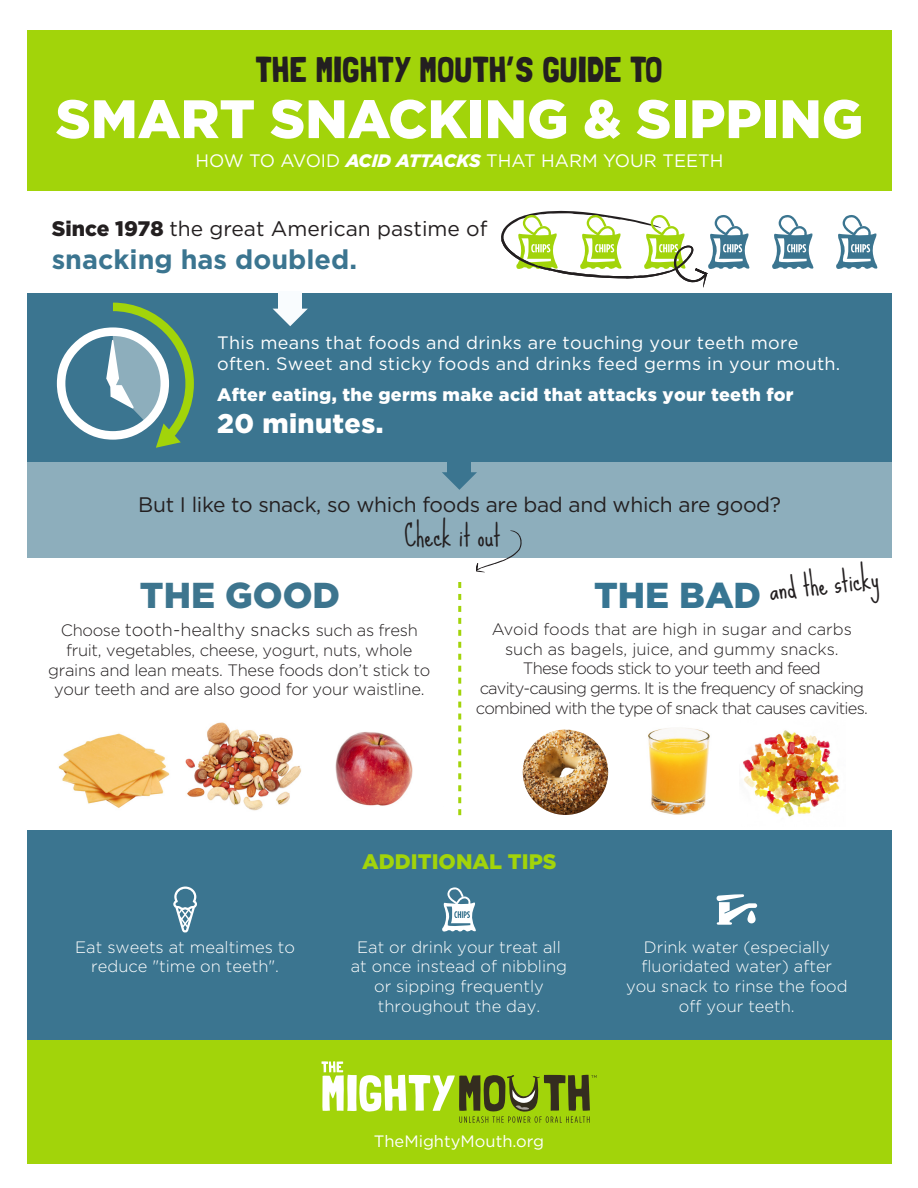
<style>
.page{position:relative;width:918px;height:1188px;background:#fff}
.page>*{position:absolute;margin:0;border:0;box-sizing:border-box;transform-origin:0 0}
.t1{font:900 54px "Gotham HTF";color:#fff}
.t2{font:36px "Londrina Solid";color:#231f20}
.t3{font:900 36px "Gotham HTF";color:#3d758e}
.t4{font:900 36px "Gotham HTF";color:#377592}
.t5{font:700 27px "Gotham HTF";color:#3b7590}
.t6{font:900 27px "Gotham HTF";letter-spacing:.015em;color:#fff}
.t7{font:25.5px "Sue Ellen Francisco";color:#231f20}
.t8{font:21px "Gotham HTF";letter-spacing:-.015em;color:#231f20}
.t9{font:900 21px "Gotham HTF";color:#a2d40a}
.t10{font:18px/21px "Gotham HTF";letter-spacing:.015em;color:#fff}
.t11{font:900 18px "Gotham HTF";letter-spacing:.015em;color:#fff}
.t12{font:300 18px "Gotham HTF";color:#231f20}
.t13{font:300 16.5px/19.8px "Gotham HTF";color:#fff;text-align:center}
.t14{font:300 16.5px/19.8px "Gotham HTF";letter-spacing:-.05em;color:#231f20;text-align:center}
.t15{font:300 16.5px/19.8px "Gotham HTF";letter-spacing:-.02em;color:#231f20;text-align:center}
.t16{font:16.5px "Gotham HTF";color:#fff}
.s1{font-weight:900;font-style:italic}
.s2{font-weight:900}
.s3{font-size:16.5px}
</style>
<div class="page">
<div style="left:27px;top:460px;width:864px;height:98px;background:#8daebc"></div>
<div style="left:27px;top:30px;width:864px;height:160px;background:#a2d40a"></div>
<div style="left:27px;top:293px;width:864px;height:168px;background:#3b7590"></div>
<svg style="left:273px;top:309px;width:35px;height:17px"></svg>
<div style="left:278px;top:292px;width:24px;height:21px;background:#f9fcfe"></div>
<svg style="left:442px;top:472px;width:35px;height:18px"></svg>
<div style="left:448px;top:455px;width:23px;height:22px;background:#3b7590"></div>
<svg style="left:476px;top:530px;width:46px;height:43px"></svg>
<svg style="left:458px;top:582px;width:3px;height:234px"></svg>
<div style="left:27px;top:830px;width:864px;height:211px;background:#3b7590"></div>
<svg style="left:173px;top:887px;width:24px;height:45px"></svg>
<div style="left:27px;top:1041px;width:864px;height:123px;background:#a2d40a"></div>
<svg style="left:321px;top:1061px;width:276px;height:62px"></svg>
<svg style="left:772px;top:215px;width:42px;height:54px"></svg>
<svg style="left:836px;top:215px;width:42px;height:54px"></svg>
<svg style="left:501px;top:211px;width:249px;height:77px"></svg>
<svg style="left:57px;top:303px;width:137px;height:145px"></svg>
<svg style="left:442px;top:887px;width:34px;height:45px"></svg>
<svg style="left:716px;top:894px;width:41px;height:31px"></svg>
<svg style="left:747px;top:911px;width:9px;height:12px"></svg>
<img style="left:523px;top:730px;width:85px;height:85px;border-radius:43px">
<img style="left:648px;top:728px;width:62px;height:87px">
<img style="left:58px;top:733px;width:112px;height:75px">
<img style="left:185px;top:722px;width:228px;height:89px">
<img style="left:743px;top:730px;width:97px;height:87px">
<h2 class="t2" style="left:255px;top:49px;width:409px">THE MIGHTY MOUTH’S GUIDE TO</h2>
<h1 class="t1" style="left:56px;top:88px;width:809px">SMART SNACKING &amp; SIPPING</h1>
<p class="t10" style="left:195px;top:150px;width:530px">HOW TO AVOID <span class="s1">ACID ATTACKS</span> THAT HARM YOUR TEETH</p>
<p class="t8" style="left:52px;top:217px;width:437px"><span class="s2">Since 1978</span> the great American pastime of</p>
<h3 class="t5" style="left:52px;top:244px;width:307px">snacking has doubled.</h3>
<p class="t10" style="left:217px;top:332px;width:625px">This means that foods and drinks are touching your teeth more often. Sweet and sticky foods and drinks feed germs in your mouth.</p>
<p class="t11" style="left:217px;top:384px;width:578px">After eating, the germs make acid that attacks your teeth for</p>
<h3 class="t6" style="left:217px;top:408px;width:168px">20 minutes.</h3>
<p class="t8" style="left:138px;top:493px;width:644px">But I like to snack, so which foods are bad and which are good?</p>
<h3 class="t7" style="left:404px;top:522px;width:98px">Check it out</h3>
<h3 class="t7" style="left:768px;top:577px;width:111px;rotate:-7deg">and the sticky</h3>
<h2 class="t3" style="left:140px;top:574px;width:202px">THE GOOD</h2>
<h2 class="t4" style="left:594px;top:574px;width:169px">THE BAD</h2>
<p class="t12" style="left:61px;top:620px;width:359px"><span class="s3">Choose</span> tooth-healthy snacks <span class="s3">such as fresh</span></p>
<p class="t15" style="left:48px;top:640px;width:384px">fruit, vegetables, cheese, yogurt, nuts, whole grains and lean meats. These foods don’t stick to your teeth and are also good for your waistline.</p>
<p class="t14" style="left:476px;top:619px;width:393px">Avoid foods that are high in sugar and carbs such as bagels, juice, and gummy snacks.<br>These foods stick to your teeth and feed cavity-causing germs. It is the frequency of snacking combined with the type of snack that causes cavities.</p>
<p class="t13" style="left:75px;top:937px;width:221px">Eat sweets at mealtimes to reduce "time on teeth".</p>
<p class="t9" style="left:362px;top:849px;width:196px">ADDITIONAL TIPS</p>
<p class="t13" style="left:351px;top:937px;width:218px">Eat or drink your treat all at once instead of nibbling or sipping frequently throughout the day.</p>
<p class="t13" style="left:626px;top:937px;width:223px">Drink water (especially fluoridated water) after you snack to rinse the food off your teeth.</p>
<p class="t16" style="left:374px;top:1132px;width:172px">TheMightyMouth.org</p>
</div>
